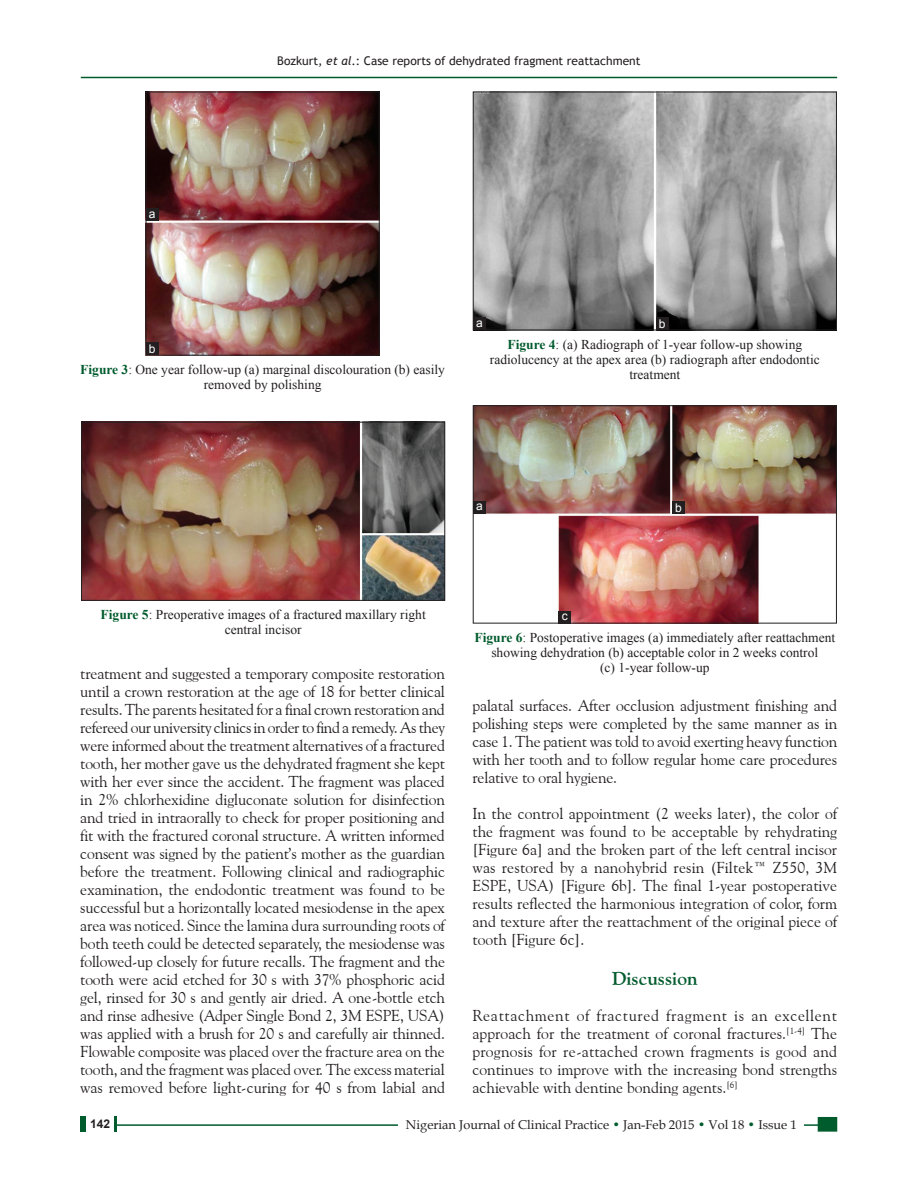
<style>
.page{position:relative;width:918px;height:1188px;background:#fff}
.page>*{position:absolute;margin:0;border:0;box-sizing:border-box;transform-origin:0 0}
.t1{font:700 18.75px "Goudy Old Style BT";color:#005b2d}
.t2{font:15.75px/18px "Goudy Old Style BT";letter-spacing:-.005em;color:#231f20;text-align:justify}
.t3{font:13.5px/15px "Times New Roman";color:#231f20;text-align:center}
.t4{font:12.75px "Book Antiqua";color:#231f20}
.t5{font:12px "Trebuchet MS";color:#231f20}
.t6{font:12px "Arial";color:#fff}
.t7{font:700 12px "Arial";color:#231f20}
.s1{font-style:italic}
.s2{font-weight:700;color:#005b2d}
.s3{color:#005b2d}
</style>
<div class="page">
<hr style="left:81px;top:77px;width:756px;height:1px;background:#005b2d">
<div style="left:818px;top:1117px;width:19px;height:15px;background:#005b2d;border:2px solid #005b2d"></div>
<div style="left:80px;top:1117px;width:6px;height:15px;background:#005b2d"></div>
<hr style="left:114px;top:1117px;width:3px;height:15px;background:#005b2d">
<hr style="left:116px;top:1124px;width:706px;height:2px;background:#005b2d">
<div style="left:399px;top:1120px;width:405px;height:14px;background:#fff"></div>
<img style="left:83px;top:424px;width:360px;height:175px">
<div style="left:81px;top:422px;width:364px;height:179px;border:1px solid #231f20"></div>
<img style="left:475px;top:408px;width:360px;height:213px">
<div style="left:473px;top:406px;width:364px;height:217px;border:1px solid #231f20"></div>
<div style="left:558px;top:611px;width:13px;height:12px;background:#231f20"></div>
<div style="left:672px;top:501px;width:13px;height:13px;background:#231f20"></div>
<div style="left:473px;top:501px;width:13px;height:13px;background:#231f20"></div>
<img style="left:475px;top:94px;width:360px;height:234px">
<div style="left:473px;top:92px;width:364px;height:238px;border:1px solid #231f20"></div>
<div style="left:656px;top:318px;width:13px;height:12px;background:#231f20"></div>
<div style="left:473px;top:317px;width:13px;height:13px;background:#231f20"></div>
<img style="left:148px;top:94px;width:229px;height:259px">
<div style="left:146px;top:92px;width:233px;height:263px;border:1px solid #231f20"></div>
<div style="left:146px;top:343px;width:13px;height:12px;background:#231f20"></div>
<div style="left:146px;top:208px;width:13px;height:13px;background:#231f20"></div>
<p class="t6" style="left:149px;top:206px;width:8px">a</p>
<p class="t5" style="left:277px;top:53px;width:365px">Bozkurt, <span class="s1">et al</span>.: Case reports of dehydrated fragment reattachment</p>
<p class="t6" style="left:476px;top:315px;width:8px">a</p>
<p class="t6" style="left:659px;top:316px;width:8px">b</p>
<p class="t6" style="left:149px;top:341px;width:8px">b</p>
<p class="t3" style="left:80px;top:361px;width:366px"><span class="s2">Figure 3</span>: One year follow-up (a) marginal discolouration (b) easily removed by polishing</p>
<p class="t3" style="left:490px;top:336px;width:331px"><span class="s2">Figure 4</span>: (a) Radiograph of 1-year follow-up showing radiolucency at the apex area (b) radiograph after endodontic treatment</p>
<p class="t6" style="left:476px;top:498px;width:8px">a</p>
<p class="t6" style="left:675px;top:499px;width:8px">b</p>
<p class="t3" style="left:101px;top:606px;width:327px"><span class="s2">Figure 5</span>: Preoperative images of a fractured maxillary right central incisor</p>
<p class="t2" style="left:80px;top:664px;width:366px">treatment and suggested a temporary composite restoration until a crown restoration at the age of 18 for better clinical results. The parents hesitated for a final crown restoration and refereed our university clinics in order to find a remedy. As they were informed about the treatment alternatives of a fractured tooth, her mother gave us the dehydrated fragment she kept with her ever since the accident. The fragment was placed in 2% chlorhexidine digluconate solution for disinfection and tried in intraorally to check for proper positioning and fit with the fractured coronal structure. A written informed consent was signed by the patient’s mother as the guardian before the treatment. Following clinical and radiographic examination, the endodontic treatment was found to be successful but a horizontally located mesiodense in the apex area was noticed. Since the lamina dura surrounding roots of both teeth could be detected separately, the mesiodense was followed‑up closely for future recalls. The fragment and the tooth were acid etched for 30 s with 37% phosphoric acid gel, rinsed for 30 s and gently air dried. A one‑bottle etch and rinse adhesive (Adper Single Bond 2, 3M ESPE, USA) was applied with a brush for 20 s and carefully air thinned.<br>Flowable composite was placed over the fracture area on the tooth, and the fragment was placed over. The excess material was removed before light‑curing for 40 s from labial and</p>
<p class="t6" style="left:562px;top:608px;width:7px">c</p>
<p class="t3" style="left:474px;top:629px;width:362px"><span class="s2">Figure 6</span>: Postoperative images (a) immediately after reattachment showing dehydration (b) acceptable color in 2 weeks control<br>(c) 1-year follow-up</p>
<p class="t2" style="left:472px;top:696px;width:366px">palatal surfaces. After occlusion adjustment finishing and polishing steps were completed by the same manner as in case 1. The patient was told to avoid exerting heavy function with her tooth and to follow regular home care procedures relative to oral hygiene.</p>
<p class="t2" style="left:472px;top:804px;width:366px">In the control appointment (2 weeks later), the color of the fragment was found to be acceptable by rehydrating [Figure 6a] and the broken part of the left central incisor was restored by a nanohybrid resin (Filtek™ Z550, 3M ESPE, USA) [Figure 6b]. The final 1‑year postoperative results reflected the harmonious integration of color, form and texture after the reattachment of the original piece of tooth [Figure 6c].</p>
<p class="t1" style="left:612px;top:967px;width:87px">Discussion</p>
<p class="t2" style="left:472px;top:1006px;width:366px">Reattachment of fractured fragment is an excellent approach for the treatment of coronal fractures.<sup>[1‑4]</sup> The prognosis for re‑attached crown fragments is good and continues to improve with the increasing bond strengths achievable with dentine bonding agents.<sup>[6]</sup></p>
<p class="t7" style="left:90px;top:1115px;width:22px">142</p>
<p class="t4" style="left:406px;top:1116px;width:392px">Nigerian Journal of Clinical Practice <span class="s3">•</span> Jan-Feb 2015 <span class="s3">•</span> Vol 18 <span class="s3">•</span> Issue 1</p>
</div>
